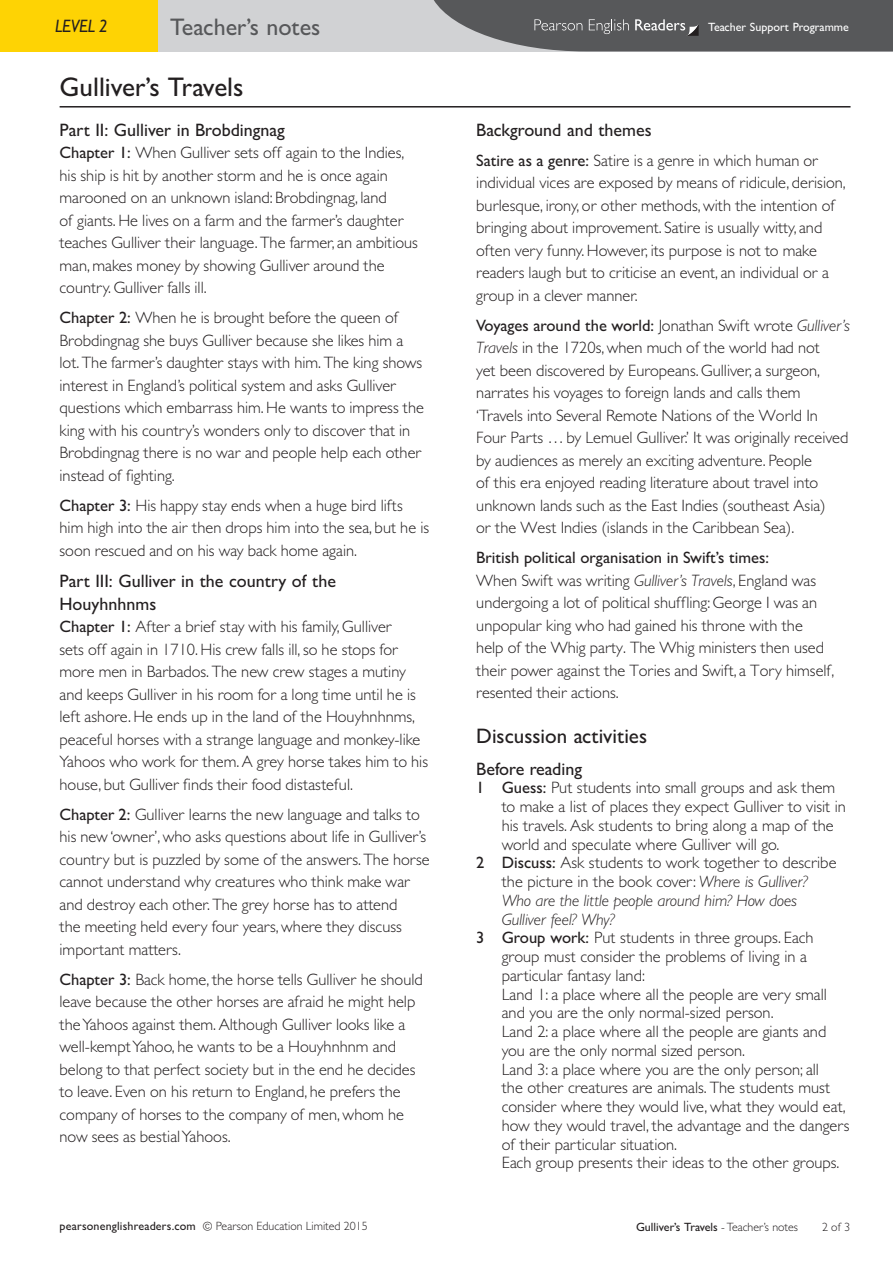
<style>
.page{position:relative;width:893px;height:1263px;background:#fff}
.page>*{position:absolute;margin:0;border:0;box-sizing:border-box;transform-origin:0 0}
.t1{font:500 27px "Gill Sans MT Pro";color:#231f20}
.t2{font:500 24px "Gill Sans MT Pro";color:#57585a}
.t3{font:500 21px "Gill Sans MT Pro";color:#231f20}
.t4{font:500 18px/22.5px "Gill Sans MT Pro";color:#231f20}
.t5{font:italic 500 18px "Gill Sans MT Pro";letter-spacing:-.015em;color:#231f20;scale:.95 1}
.t6{font:300 16.5px/22.5px "Gill Sans MT Pro";color:#231f20}
.t7{font:italic 300 16.5px "Gill Sans MT Pro";color:#231f20}
.t8{font:300 12px "Gill Sans MT Pro";color:#231f20}
.t9{font:500 12px "Gill Sans MT Pro";color:#231f20}
.t10{font:500 12px "Gill Sans MT Pro";color:#fff}
.s1{font-weight:500}
.s2{font-style:italic}
.s3{font-weight:300}
</style>
<div class="page">
<hr style="left:60px;top:106px;width:790px;height:2px;background:#231f20">
<div style="left:0;top:0;width:893px;height:51px;background:#d1d2d4"></div>
<div style="left:0;top:0;width:157px;height:51px;background:#fed304"></div>
<svg style="left:434px;top:0;width:459px;height:51px;background:#646567"></svg>
<p class="t5" style="left:55px;top:15px;width:57px">LEVEL 2</p>
<h2 class="t2" style="left:170px;top:13px;width:152px">Teacher’s notes</h2>
<p class="t10" style="left:708px;top:20px;width:142px">Teacher Support Programme</p>
<h1 class="t1" style="left:60px;top:71px;width:186px">Gulliver’s Travels</h1>
<p class="t4" style="left:60px;top:118px;width:227px">Part II: Gulliver in Brobdingnag</p>
<p class="t6" style="left:60px;top:141px;width:360px"><span class="s1">Chapter 1:</span> When Gulliver sets off again to the Indies, his ship is hit by another storm and he is once again marooned on an unknown island: Brobdingnag, land<br>of giants. He lives on a farm and the farmer’s daughter teaches Gulliver their language. The farmer, an ambitious man, makes money by showing Gulliver around the country. Gulliver falls ill.</p>
<p class="t6" style="left:60px;top:306px;width:366px"><span class="s1">Chapter 2:</span> When he is brought before the queen of Brobdingnag she buys Gulliver because she likes him a lot. The farmer’s daughter stays with him. The king shows interest in England’s political system and asks Gulliver questions which embarrass him. He wants to impress the king with his country’s wonders only to discover that in Brobdingnag there is no war and people help each other instead of fighting.</p>
<p class="t6" style="left:60px;top:494px;width:371px"><span class="s1">Chapter 3:</span> His happy stay ends when a huge bird lifts him high into the air then drops him into the sea, but he is soon rescued and on his way back home again.</p>
<p class="t4" style="left:60px;top:570px;width:278px">Part III: Gulliver in the country of the<br>Houyhnhnms</p>
<p class="t6" style="left:60px;top:615px;width:370px"><span class="s1">Chapter 1:</span> After a brief stay with his family, Gulliver<br>sets off again in 1710. His crew falls ill, so he stops for more men in Barbados. The new crew stages a mutiny and keeps Gulliver in his room for a long time until he is left ashore. He ends up in the land of the Houyhnhnms, peaceful horses with a strange language and monkey-like Yahoos who work for them. A grey horse takes him to his house, but Gulliver finds their food distasteful.</p>
<p class="t6" style="left:60px;top:803px;width:372px"><span class="s1">Chapter 2:</span> Gulliver learns the new language and talks to his new ‘owner’, who asks questions about life in Gulliver’s country but is puzzled by some of the answers. The horse cannot understand why creatures who think make war and destroy each other. The grey horse has to attend<br>the meeting held every four years, where they discuss important matters.</p>
<p class="t6" style="left:60px;top:968px;width:365px"><span class="s1">Chapter 3:</span> Back home, the horse tells Gulliver he should leave because the other horses are afraid he might help the Yahoos against them. Although Gulliver looks like a well-kempt Yahoo, he wants to be a Houyhnhnm and belong to that perfect society but in the end he decides to leave. Even on his return to England, he prefers the company of horses to the company of men, whom he now sees as bestial Yahoos.</p>
<p class="t4" style="left:476px;top:118px;width:177px">Background and themes</p>
<p class="t6" style="left:476px;top:149px;width:371px"><span class="s1">Satire as a genre:</span> Satire is a genre in which human or individual vices are exposed by means of ridicule, derision, burlesque, irony, or other methods, with the intention of bringing about improvement. Satire is usually witty, and often very funny. However, its purpose is not to make readers laugh but to criticise an event, an individual or a group in a clever manner.</p>
<p class="t6" style="left:476px;top:314px;width:375px"><span class="s1">Voyages around the world:</span> Jonathan Swift wrote <span class="s2">Gulliver’s Travels</span> in the 1720s, when much of the world had not<br>yet been discovered by Europeans. Gulliver, a surgeon, narrates his voyages to foreign lands and calls them ‘Travels into Several Remote Nations of the World In Four Parts … by Lemuel Gulliver.’ It was originally received by audiences as merely an exciting adventure. People<br>of this era enjoyed reading literature about travel into unknown lands such as the East Indies (southeast Asia)<br>or the West Indies (islands in the Caribbean Sea).</p>
<p class="t6" style="left:476px;top:546px;width:360px"><span class="s1">British political organisation in Swift’s times:<br></span>When Swift was writing <span class="s2">Gulliver’s Travels</span>, England was undergoing a lot of political shuffling: George I was an unpopular king who had gained his throne with the help of the Whig party. The Whig ministers then used their power against the Tories and Swift, a Tory himself, resented their actions.</p>
<p class="t3" style="left:476px;top:724px;width:172px">Discussion activities</p>
<p class="t4" style="left:476px;top:757px;width:107px">Before reading</p>
<p class="t6" style="left:476px;top:776px;width:361px"><span class="s1">1 Guess:</span> Put students into small groups and ask them</p>
<p class="t6" style="left:502px;top:795px;width:346px">to make a list of places they expect Gulliver to visit in</p>
<p class="t6" style="left:502px;top:814px;width:334px">his travels. Ask students to bring along a map of the</p>
<p class="t6" style="left:502px;top:832px;width:279px">world and speculate where Gulliver will go.</p>
<p class="t6" style="left:476px;top:851px;width:362px"><span class="s1">2 Discuss:</span> Ask students to work together to describe</p>
<p class="t6" style="left:502px;top:870px;width:307px">the picture in the book cover: <span class="s2">Where is Gulliver?</span></p>
<p class="t7" style="left:502px;top:890px;width:297px">Who are the little people around him? How does</p>
<p class="t7" style="left:502px;top:909px;width:114px">Gulliver feel? Why?</p>
<p class="t6" style="left:476px;top:926px;width:339px"><span class="s1">3 Group work:</span> Put students in three groups. Each</p>
<p class="t6" style="left:502px;top:945px;width:307px">group must consider the problems of living in a</p>
<p class="t6" style="left:502px;top:964px;width:145px">particular fantasy land:</p>
<p class="t6" style="left:502px;top:982px;width:327px">Land 1: a place where all the people are very small</p>
<p class="t6" style="left:502px;top:1001px;width:273px">and you are the only normal-sized person.</p>
<p class="t6" style="left:502px;top:1020px;width:326px">Land 2: a place where all the people are giants and</p>
<p class="t6" style="left:502px;top:1039px;width:245px">you are the only normal sized person.</p>
<p class="t6" style="left:502px;top:1057px;width:319px">Land 3: a place where you are the only person; all</p>
<p class="t6" style="left:502px;top:1076px;width:330px">the other creatures are animals. The students must</p>
<p class="t6" style="left:502px;top:1095px;width:345px">consider where they would live, what they would eat,</p>
<p class="t6" style="left:502px;top:1114px;width:349px">how they would travel, the advantage and the dangers</p>
<p class="t6" style="left:502px;top:1132px;width:177px">of their particular situation.</p>
<p class="t6" style="left:502px;top:1151px;width:339px">Each group presents their ideas to the other groups.</p>
<p class="t8" style="left:60px;top:1219px;width:310px"><span class="s1">pearsonenglishreaders.com</span> © Pearson Education Limited 2015</p>
<p class="t9" style="left:636px;top:1219px;width:163px">Gulliver’s Travels <span class="s3">- Teacher’s notes</span></p>
<p class="t8" style="left:822px;top:1219px;width:30px">2 of 3</p>
</div>
